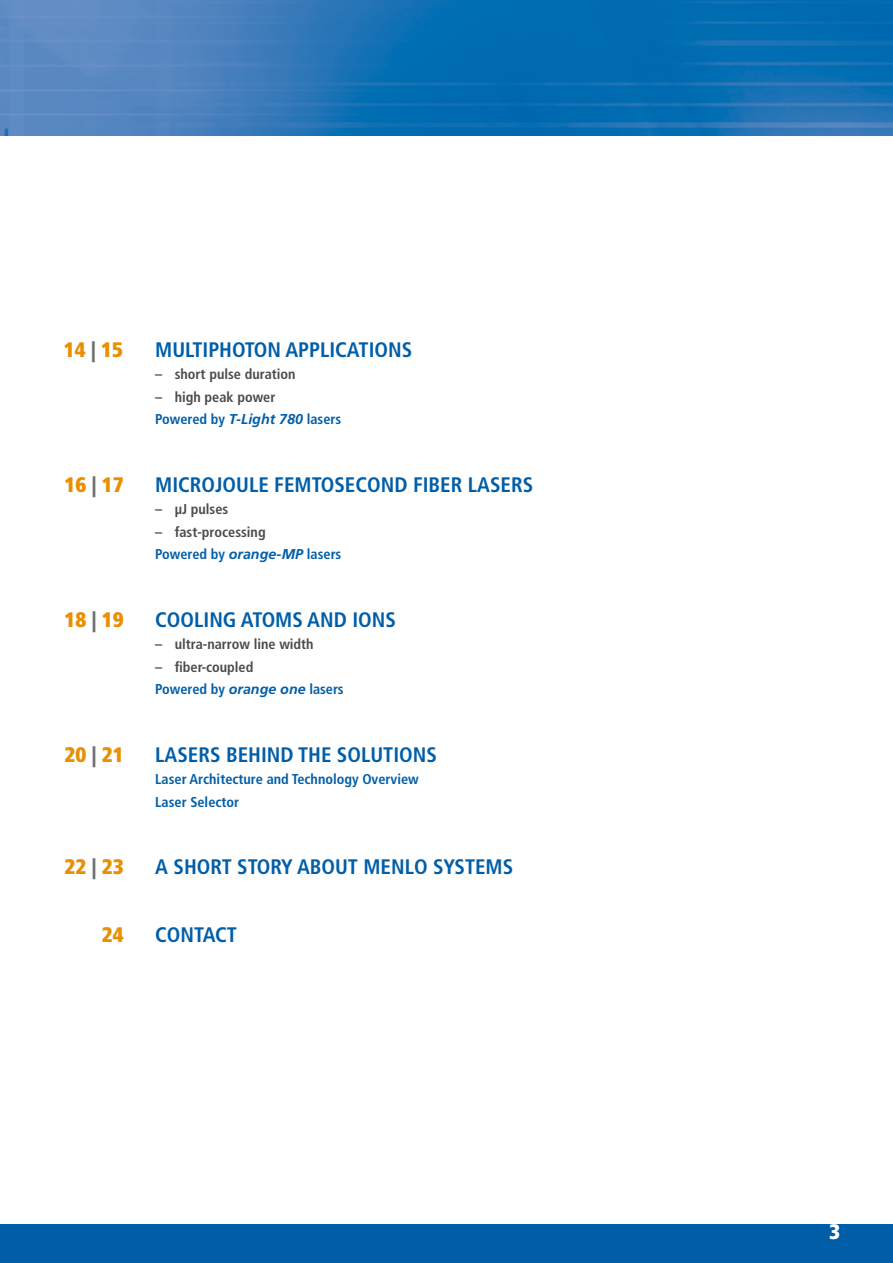
<style>
.page{position:relative;width:893px;height:1263px;background:#fff}
.page>*{position:absolute;margin:0;border:0;box-sizing:border-box;transform-origin:0 0}
.t1{font:700 condensed 21px "Frutiger";color:#005ea8}
.t2{font:900 condensed 21px "Frutiger";color:#e98f00}
.t3{font:900 condensed 21px "Frutiger";color:#fff}
.t4{font:700 condensed 14.25px "Frutiger";color:#005ea8}
.t5{font:700 condensed 14.25px "Frutiger";color:#4b4b4d}
.s1{color:#707172}
.s2{font-style:italic;font-stretch:normal}
</style>
<div class="page">
<div style="left:0;top:1225px;width:893px;height:38px;background:#005ea8"></div>
<img style="left:0;top:0;width:893px;height:136px">
<p class="t2" style="left:64px;top:337px;width:61px">14 <span class="s1">|</span> 15</p>
<p class="t1" style="left:155px;top:337px;width:258px">Multiphoton Applications</p>
<p class="t5" style="left:155px;top:366px;width:142px">– short pulse duration</p>
<p class="t5" style="left:155px;top:388px;width:122px">– high peak power</p>
<p class="t4" style="left:64px;top:411px;width:34px">P</p>
<p class="t4" style="left:162px;top:411px;width:180px">owered by <span class="s2">T-Light 780</span> lasers</p>
<p class="t2" style="left:65px;top:472px;width:61px">16 <span class="s1">|</span> 17</p>
<p class="t1" style="left:155px;top:472px;width:13px">MICR</p>
<p class="t1" style="left:202px;top:472px;width:46px">OJOULE</p>
<p class="t1" style="left:274px;top:472px;width:159px">FEMTOSECOND FIBER</p>
<p class="t1" style="left:468px;top:472px;width:12px">LASERS</p>
<p class="t5" style="left:155px;top:501px;width:75px">– µJ pulses</p>
<p class="t5" style="left:155px;top:523px;width:112px">– fast-processing</p>
<p class="t4" style="left:64px;top:546px;width:34px">P</p>
<p class="t4" style="left:162px;top:546px;width:181px">owered by <span class="s2">orange-MP</span> lasers</p>
<p class="t2" style="left:65px;top:607px;width:61px">18 <span class="s1">|</span> 19</p>
<p class="t1" style="left:155px;top:607px;width:166px">cooling Atoms AND</p>
<p class="t1" style="left:352px;top:607px;width:32px">IONS</p>
<p class="t5" style="left:155px;top:636px;width:160px">– ultra-narrow line width</p>
<p class="t5" style="left:155px;top:658px;width:100px">– fiber-coupled</p>
<p class="t4" style="left:64px;top:681px;width:34px">P</p>
<p class="t4" style="left:162px;top:681px;width:183px">owered by <span class="s2">orange one</span> lasers</p>
<p class="t2" style="left:65px;top:742px;width:61px">20 <span class="s1">|</span> 21</p>
<p class="t1" style="left:155px;top:742px;width:283px">Lasers behind the Solutions</p>
<p class="t4" style="left:155px;top:771px;width:265px">Laser Architecture and Technology Overview</p>
<p class="t4" style="left:64px;top:793px;width:34px">L</p>
<p class="t4" style="left:162px;top:793px;width:79px">aser Selector</p>
<p class="t2" style="left:65px;top:854px;width:61px">22 <span class="s1">|</span> 23</p>
<p class="t1" style="left:155px;top:855px;width:359px">A short story about Menlo Systems</p>
<p class="t2" style="left:102px;top:922px;width:23px">24</p>
<p class="t1" style="left:155px;top:922px;width:83px">Co ntact</p>
<p class="t3" style="left:829px;top:1219px;width:12px">3</p>
</div>
